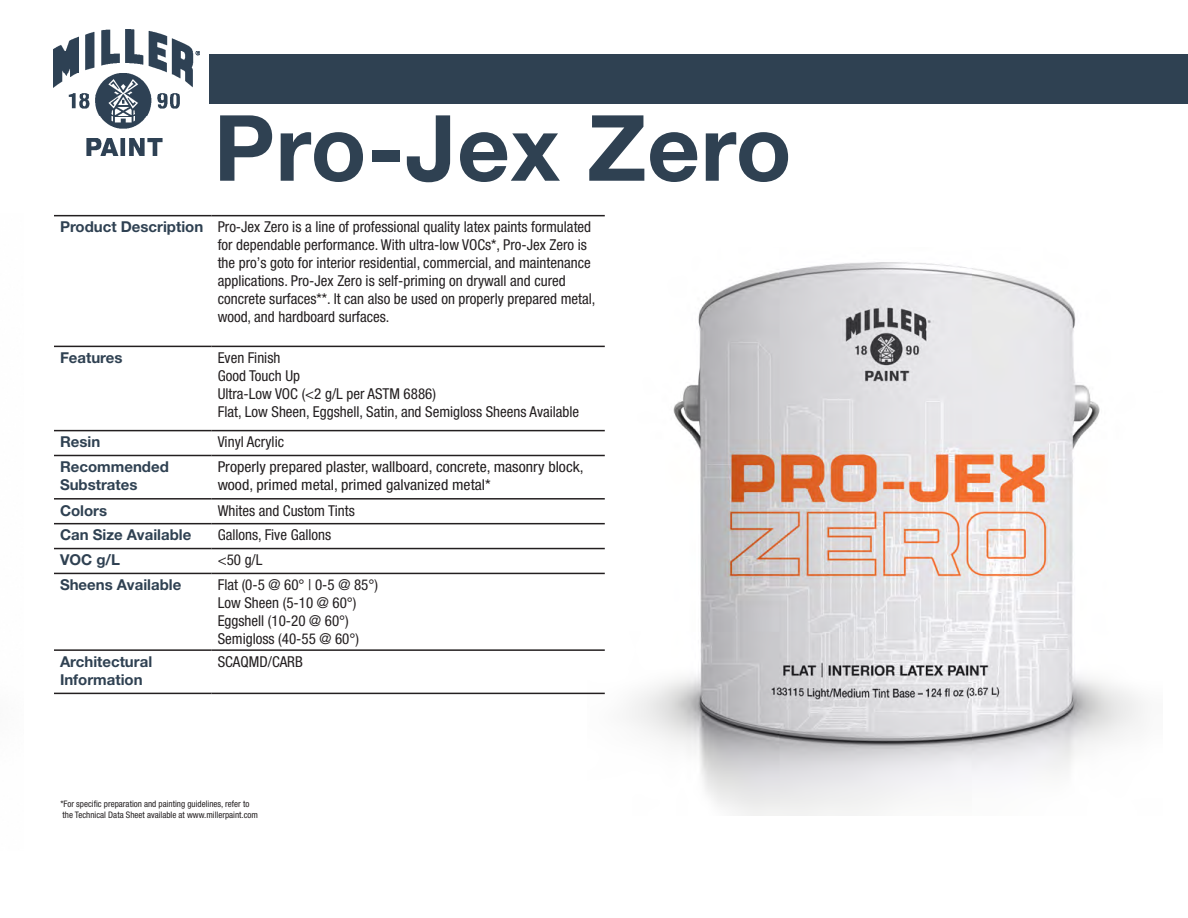
<style>
.page{position:relative;width:1188px;height:918px;background:#fff}
.page>*{position:absolute;margin:0;border:0;box-sizing:border-box;transform-origin:0 0}
.t1{font:700 91.5px "Helvetica Neue LT Pro";letter-spacing:.01em;color:#2f4152}
.t2{font:condensed 15px/18px "Helvetica Neue LT Pro";color:#231f20}
.t3{font:700 15px/18px "Helvetica Neue LT Pro";color:#2f4152}
.t4{font:condensed 15px/18px "Helvetica Neue LT Pro";color:#231f20;scale:1.06 1}
.t5{font:condensed 9px "Helvetica Neue LT Pro";color:#231f20}
</style>
<div class="page">
<div style="left:210px;top:54px;width:978px;height:50px;background:#2f4152"></div>
<img style="left:54px;top:30px;width:145px;height:126px">
<img style="left:588px;top:262px;width:555px;height:554px">
<hr style="left:54px;top:215px;width:158px;height:1px;background:#231f20">
<hr style="left:212px;top:215px;width:393px;height:1px;background:#231f20">
<hr style="left:54px;top:346px;width:158px;height:1px;background:#231f20">
<hr style="left:212px;top:346px;width:393px;height:1px;background:#231f20">
<hr style="left:54px;top:430px;width:158px;height:1px;background:#231f20">
<hr style="left:212px;top:430px;width:393px;height:1px;background:#231f20">
<hr style="left:54px;top:455px;width:158px;height:1px;background:#231f20">
<hr style="left:212px;top:455px;width:393px;height:1px;background:#231f20">
<hr style="left:54px;top:498px;width:158px;height:2px;background:#231f20">
<hr style="left:212px;top:498px;width:393px;height:2px;background:#231f20">
<hr style="left:54px;top:523px;width:158px;height:1px;background:#231f20">
<hr style="left:212px;top:523px;width:393px;height:1px;background:#231f20">
<hr style="left:54px;top:548px;width:158px;height:1px;background:#231f20">
<hr style="left:212px;top:548px;width:393px;height:1px;background:#231f20">
<hr style="left:54px;top:573px;width:158px;height:1px;background:#231f20">
<hr style="left:212px;top:573px;width:393px;height:1px;background:#231f20">
<hr style="left:54px;top:649px;width:158px;height:2px;background:#231f20">
<hr style="left:212px;top:649px;width:393px;height:2px;background:#231f20">
<hr style="left:54px;top:693px;width:158px;height:1px;background:#231f20">
<hr style="left:212px;top:693px;width:393px;height:1px;background:#231f20">
<p class="t1" style="left:214px;top:90px;width:579px">Pro-Jex Zero</p>
<p class="t3" style="left:60px;top:218px;width:145px">Product Description</p>
<p class="t2" style="left:218px;top:218px;width:379px">Pro-Jex Zero is a line of professional quality latex paints formulated for dependable performance. With ultra-low VOCs*, Pro-Jex Zero is the pro’s goto for interior residential, commercial, and maintenance applications. Pro-Jex Zero is self-priming on drywall and cured concrete surfaces**. It can also be used on properly prepared metal, wood, and hardboard surfaces.</p>
<p class="t3" style="left:60px;top:348px;width:64px">Features</p>
<p class="t2" style="left:218px;top:349px;width:64px">Even Finish</p>
<p class="t2" style="left:218px;top:367px;width:84px">Good Touch Up</p>
<p class="t2" style="left:218px;top:385px;width:220px">Ultra-Low VOC (&lt;2 g/L per ASTM 6886)</p>
<p class="t2" style="left:218px;top:403px;width:363px">Flat, Low Sheen, Eggshell, Satin, and Semigloss Sheens Available</p>
<p class="t3" style="left:60px;top:433px;width:42px">Resin</p>
<p class="t2" style="left:218px;top:433px;width:68px">Vinyl Acrylic</p>
<p class="t3" style="left:60px;top:457px;width:110px">Recommended<br>Substrates</p>
<p class="t4" style="left:218px;top:458px;width:347px">Properly prepared plaster, wallboard, concrete, masonry block, wood, primed metal, primed galvanized metal*</p>
<p class="t3" style="left:60px;top:501px;width:49px">Colors</p>
<p class="t2" style="left:218px;top:501px;width:139px">Whites and Custom Tints</p>
<p class="t3" style="left:60px;top:526px;width:133px">Can Size Available</p>
<p class="t2" style="left:218px;top:526px;width:115px">Gallons, Five Gallons</p>
<p class="t3" style="left:60px;top:550px;width:62px">VOC g/L</p>
<p class="t2" style="left:218px;top:551px;width:46px">&lt;50 g/L</p>
<p class="t3" style="left:60px;top:575px;width:123px">Sheens Available</p>
<p class="t2" style="left:218px;top:576px;width:162px">Flat (0-5 @ 60° | 0-5 @ 85°)</p>
<p class="t2" style="left:218px;top:594px;width:140px">Low Sheen (5-10 @ 60°)</p>
<p class="t2" style="left:218px;top:612px;width:133px">Eggshell (10-20 @ 60°)</p>
<p class="t2" style="left:218px;top:630px;width:143px">Semigloss (40-55 @ 60°)</p>
<p class="t3" style="left:60px;top:652px;width:94px">Architectural</p>
<p class="t3" style="left:60px;top:670px;width:84px">Information</p>
<p class="t2" style="left:218px;top:652px;width:87px">SCAQMD/CARB</p>
<p class="t5" style="left:60px;top:799px;width:190px">*For specific preparation and painting guidelines, refer to</p>
<p class="t5" style="left:63px;top:809px;width:197px">the Technical Data Sheet available at www.millerpaint.com</p>
</div>
